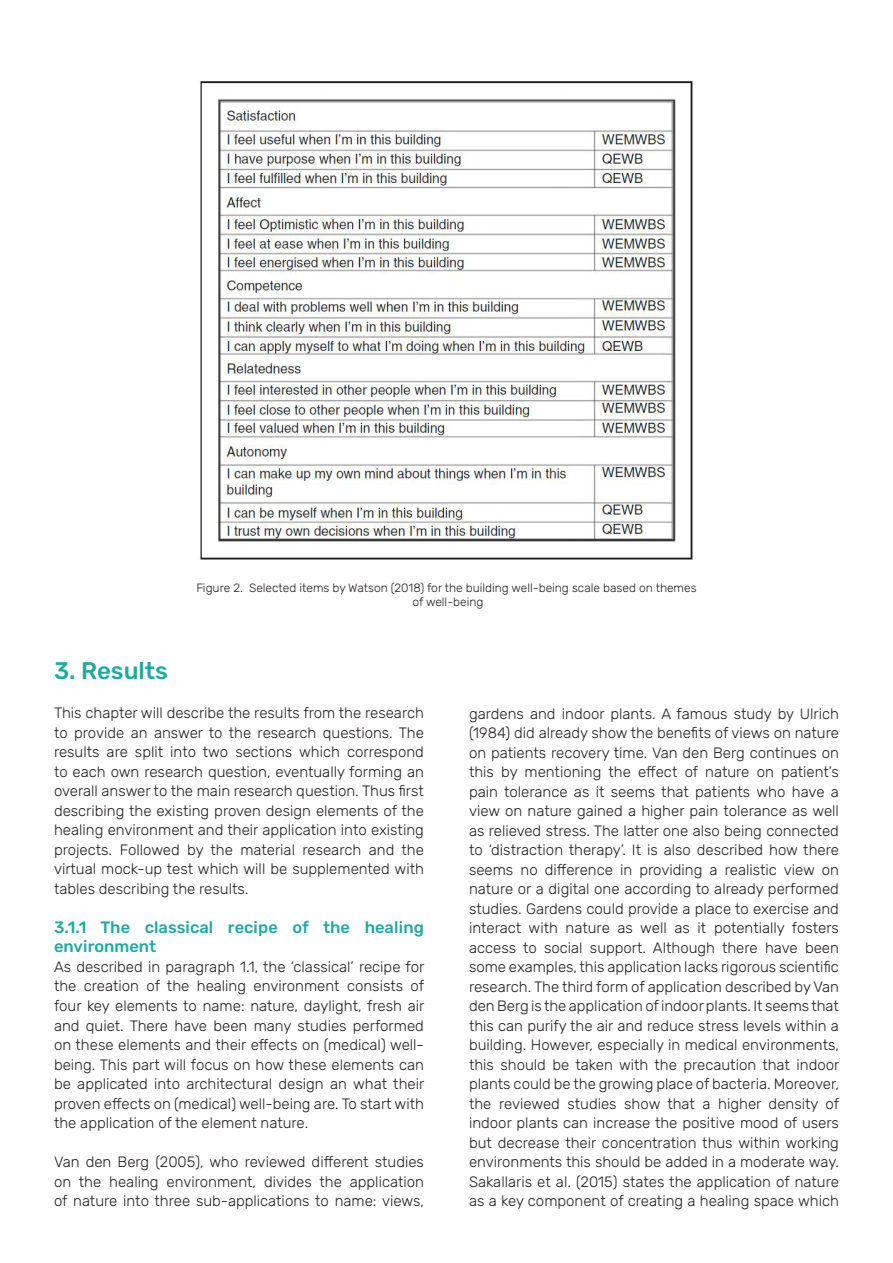
<style>
.page{position:relative;width:893px;height:1263px;background:#fff}
.page>*{position:absolute;margin:0;border:0;box-sizing:border-box;transform-origin:0 0}
.t1{font:500 24px "Rubik";color:#1caba0}
.t2{font:500 16.5px/19.5px "Rubik";color:#1caba0}
.t3{font:300 15px/19.5px "Rubik";color:#231f20;text-align:justify}
.t4{font:300 12px "Rubik";color:#231f20}
</style>
<div class="page">
<img style="left:200px;top:81px;width:493px;height:479px">
<p class="t4" style="left:196px;top:581px;width:502px">Figure 2. Selected items by Watson (2018) for the building well-being scale based on themes</p>
<p class="t4" style="left:413px;top:595px;width:72px">of well-being</p>
<p class="t1" style="left:54px;top:658px;width:115px">3. Results</p>
<p class="t3" style="left:54px;top:704px;width:371px">This chapter will describe the results from the research to provide an answer to the research questions. The results are split into two sections which correspond to each own research question, eventually forming an overall answer to the main research question. Thus first describing the existing proven design elements of the healing environment and their application into existing projects. Followed by the material research and the virtual mock-up test which will be supplemented with tables describing the results.</p>
<p class="t2" style="left:54px;top:918px;width:371px">3.1.1 The classical recipe of the healing environment</p>
<p class="t3" style="left:54px;top:957px;width:372px">As described in paragraph 1.1, the ‘classical’ recipe for the creation of the healing environment consists of four key elements to name: nature, daylight, fresh air and quiet. There have been many studies performed on these elements and their effects on (medical) well&shy;being. This part will focus on how these elements can be applicated into architectural design an what their proven effects on (medical) well-being are. To start with the application of the element nature.</p>
<p class="t3" style="left:54px;top:1152px;width:371px">Van den Berg (2005), who reviewed different studies on the healing environment, divides the application of nature into three sub-applications to name: views,</p>
<p class="t3" style="left:469px;top:704px;width:372px">gardens and indoor plants. A famous study by Ulrich (1984) did already show the benefits of views on nature on patients recovery time. Van den Berg continues on this by mentioning the effect of nature on patient’s pain tolerance as it seems that patients who have a view on nature gained a higher pain tolerance as well as relieved stress. The latter one also being connected to ‘distraction therapy’. It is also described how there seems no difference in providing a realistic view on nature or a digital one according to already performed studies. Gardens could provide a place to exercise and interact with nature as well as it potentially fosters access to social support. Although there have been some examples, this application lacks rigorous scientific research. The third form of application described by Van den Berg is the application of indoor plants. It seems that this can purify the air and reduce stress levels within a building. However, especially in medical environments, this should be taken with the precaution that indoor plants could be the growing place of bacteria. Moreover, the reviewed studies show that a higher density of indoor plants can increase the positive mood of users but decrease their concentration thus within working environments this should be added in a moderate way.<br>Sakallaris et al. (2015) states the application of nature as a key component of creating a healing space which</p>
</div>
